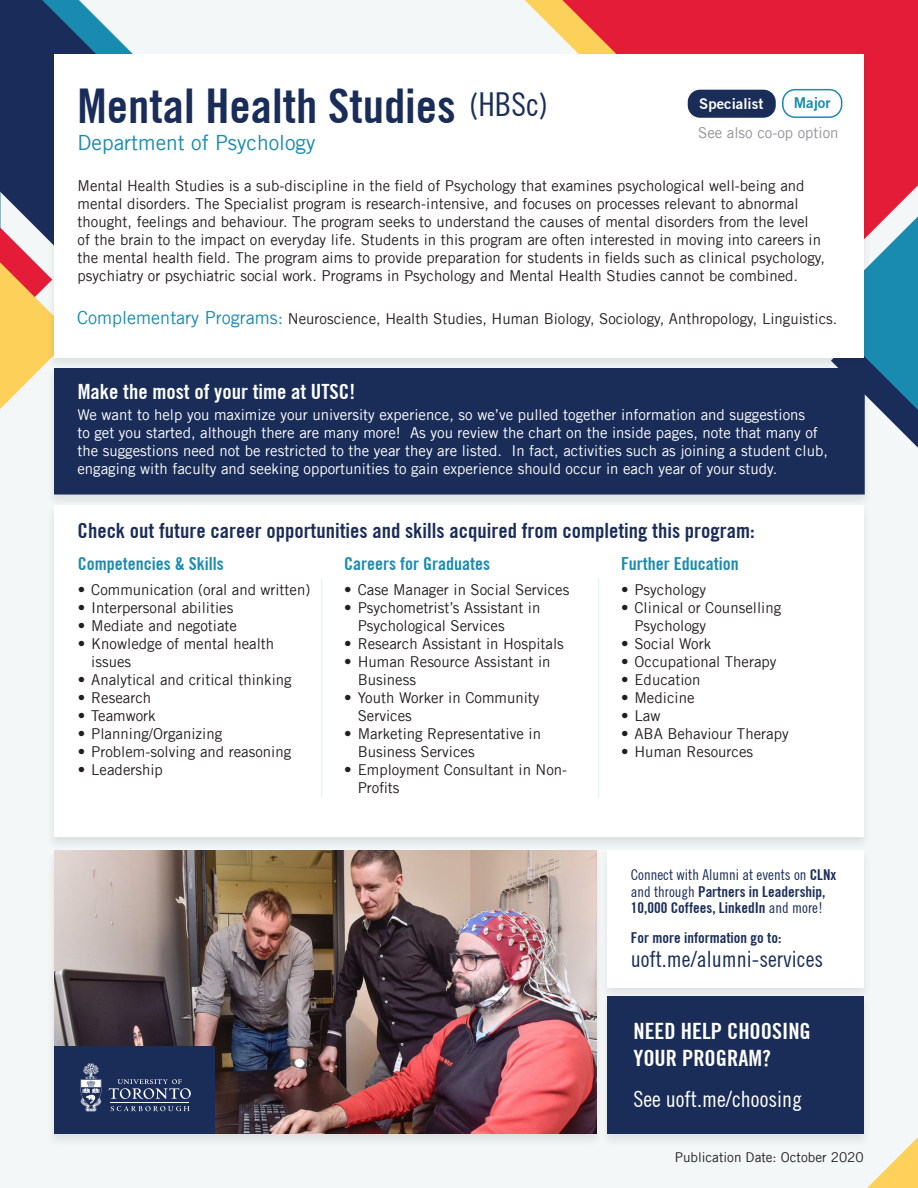
<style>
.page{position:relative;width:918px;height:1188px;background:#f3f7f7}
.page>*{position:absolute;margin:0;border:0;box-sizing:border-box;transform-origin:0 0}
.t1{font:700 condensed 48px "Trade Gothic No.20";color:#1a2d59}
.t2{font:700 condensed 22.5px/27px "Trade Gothic No.20";color:#fff}
.t3{font:condensed 22.5px "Trade Gothic No.18";color:#1a2d59}
.t4{font:condensed 22.5px "Trade Gothic No.18";color:#fff}
.t5{font:700 condensed 21px "Trade Gothic No.20";color:#1a2d59}
.t6{font:700 condensed 21px "Trade Gothic No.20";color:#fff}
.t7{font:21px "Trade Gothic LT";color:#1a8bb0}
.t8{font:700 condensed 18px "Trade Gothic No.20";color:#1a8bb0}
.t9{font:15px/18px "Trade Gothic LT";color:#231f20}
.t10{font:15px/18px "Trade Gothic LT";color:#fff}
.t11{font:700 condensed 15px/16.5px "Trade Gothic No.20";color:#1a2d59}
.t12{font:15px "Trade Gothic LT";color:#919396}
.t13{font:700 15px "Trade Gothic No.2";color:#fff}
.t14{font:700 15px "Trade Gothic No.2";color:#1a8bb0}
.t15{font:13.5px "Trade Gothic LT";color:#231f20}
.s1{font-size:18px;color:#1a8bb0}
.s2{font-family:"Trade Gothic No.18";font-weight:400}
</style>
<div class="page">
<svg style="left:872px;top:270px;width:46px;height:178px"></svg>
<svg style="left:0;top:255px;width:46px;height:154px"></svg>
<svg style="left:562px;top:0;width:356px;height:270px;fill:#e41c38"></svg>
<svg style="left:0;top:0;width:131px;height:255px;fill:#1a2d5a"></svg>
<div style="left:46px;top:848px;width:558px;height:300px;background:#231f20;opacity:.1"></div>
<img style="left:54px;top:851px;width:542px;height:283px">
<div style="left:46px;top:366px;width:826px;height:142px;background:#e5e9e9"></div>
<div style="left:54px;top:369px;width:811px;height:126px;background:#1a2d59;border:2px solid #1a2d59"></div>
<svg style="left:867px;top:1137px;width:51px;height:51px"></svg>
<div style="left:46px;top:52px;width:826px;height:319px;background:#231f20;opacity:.1"></div>
<div style="left:54px;top:54px;width:810px;height:303px;background:#fff"></div>
<div style="left:600px;top:995px;width:272px;height:152px;background:#231f20;opacity:.1"></div>
<div style="left:608px;top:997px;width:256px;height:137px;background:#1a2d59"></div>
<div style="left:600px;top:848px;width:271px;height:153px;background:#231f20;opacity:.1"></div>
<div style="left:608px;top:850px;width:256px;height:138px;background:#fff"></div>
<div style="left:46px;top:503px;width:825px;height:348px;background:#231f20;opacity:.1"></div>
<div style="left:54px;top:505px;width:810px;height:332px;background:#fff"></div>
<hr style="left:321px;top:578px;width:1px;height:220px;background:#1a8bb0">
<hr style="left:598px;top:578px;width:1px;height:220px;background:#1a8bb0">
<div style="left:54px;top:368px;width:810px;height:35px;background:#1a2d59"></div>
<div style="left:54px;top:1047px;width:161px;height:87px;background:#1a2d59"></div>
<svg style="left:81px;top:1063px;width:20px;height:49px"></svg>
<hr style="left:111px;top:1102px;width:78px;height:1px;background:#fff">
<svg style="left:108px;top:1079px;width:83px;height:20px"></svg>
<svg style="left:111px;top:1106px;width:78px;height:5px"></svg>
<div style="left:782px;top:89px;width:60px;height:29px;border:2px solid #1a8bb0;border-radius:12px"></div>
<div style="left:688px;top:90px;width:88px;height:28px;background:#1a2d59;border-radius:12px"></div>
<p class="t1" style="left:78px;top:77px;width:472px">Mental Health Studies <sup>(HBSc)</sup></p>
<p class="t7" style="left:78px;top:130px;width:239px">Department of Psychology</p>
<p class="t9" style="left:78px;top:176px;width:749px">Mental Health Studies is a sub-discipline in the field of Psychology that examines psychological well-being and mental disorders. The Specialist program is research-intensive, and focuses on processes relevant to abnormal thought, feelings and behaviour. The program seeks to understand the causes of mental disorders from the level<br>of the brain to the impact on everyday life. Students in this program are often interested in moving into careers in the mental health field. The program aims to provide preparation for students in fields such as clinical psychology, psychiatry or psychiatric social work. Programs in Psychology and Mental Health Studies cannot be combined.</p>
<p class="t13" style="left:699px;top:94px;width:66px">Specialist</p>
<p class="t14" style="left:794px;top:93px;width:38px">Major</p>
<p class="t12" style="left:698px;top:124px;width:142px">See also co-op option</p>
<p class="t9" style="left:77px;top:309px;width:762px"><span class="s1">Complementary Programs:</span> Neuroscience, Health Studies, Human Biology, Sociology, Anthropology, Linguistics.</p>
<p class="t6" style="left:78px;top:379px;width:279px">Make the most of your time at UTSC!</p>
<p class="t10" style="left:77px;top:406px;width:752px">We want to help you maximize your university experience, so we’ve pulled together information and suggestions<br>to get you started, although there are many more! As you review the chart on the inside pages, note that many of the suggestions need not be restricted to the year they are listed. In fact, activities such as joining a student club, engaging with faculty and seeking opportunities to gain experience should occur in each year of your study.</p>
<p class="t5" style="left:78px;top:517px;width:679px">Check out future career opportunities and skills acquired from completing this program:</p>
<p class="t8" style="left:78px;top:553px;width:147px">Competencies &amp; Skills</p>
<p class="t9" style="left:78px;top:581px;width:234px">• Communication (oral and written)</p>
<p class="t9" style="left:78px;top:599px;width:157px">• Interpersonal abilities</p>
<p class="t9" style="left:78px;top:617px;width:161px">• Mediate and negotiate</p>
<p class="t9" style="left:91px;top:635px;width:184px;text-indent:-14px">• Knowledge of mental health issues</p>
<p class="t9" style="left:78px;top:671px;width:215px">• Analytical and critical thinking</p>
<p class="t9" style="left:78px;top:689px;width:75px">• Research</p>
<p class="t9" style="left:78px;top:707px;width:79px">• Teamwork</p>
<p class="t9" style="left:78px;top:725px;width:146px">• Planning/Organizing</p>
<p class="t9" style="left:78px;top:743px;width:215px">• Problem-solving and reasoning</p>
<p class="t9" style="left:78px;top:761px;width:87px">• Leadership</p>
<p class="t8" style="left:344px;top:553px;width:147px">Careers for Graduates</p>
<p class="t9" style="left:344px;top:581px;width:227px">• Case Manager in Social Services</p>
<p class="t9" style="left:358px;top:599px;width:184px;text-indent:-14px">• Psychometrist’s Assistant in<br>Psychological Services</p>
<p class="t9" style="left:344px;top:635px;width:221px">• Research Assistant in Hospitals</p>
<p class="t9" style="left:358px;top:653px;width:194px;text-indent:-14px">• Human Resource Assistant in<br>Business</p>
<p class="t9" style="left:358px;top:689px;width:183px;text-indent:-14px">• Youth Worker in Community<br>Services</p>
<p class="t9" style="left:358px;top:725px;width:185px;text-indent:-14px">• Marketing Representative in<br>Business Services</p>
<p class="t9" style="left:358px;top:761px;width:211px;text-indent:-14px">• Employment Consultant in Non-<br>Profits</p>
<p class="t8" style="left:621px;top:553px;width:119px">Further Education</p>
<p class="t9" style="left:621px;top:581px;width:87px">• Psychology</p>
<p class="t9" style="left:634px;top:599px;width:148px;text-indent:-14px">• Clinical or Counselling<br>Psychology</p>
<p class="t9" style="left:621px;top:635px;width:92px">• Social Work</p>
<p class="t9" style="left:621px;top:653px;width:157px">• Occupational Therapy</p>
<p class="t9" style="left:621px;top:671px;width:81px">• Education</p>
<p class="t9" style="left:621px;top:689px;width:75px">• Medicine</p>
<p class="t9" style="left:621px;top:707px;width:41px">• Law</p>
<p class="t9" style="left:621px;top:725px;width:169px">• ABA Behaviour Therapy</p>
<p class="t9" style="left:621px;top:743px;width:134px">• Human Resources</p>
<p class="t11" style="left:631px;top:866px;width:207px"><span class="s2">Connect with Alumni at events on</span> CLNx <span class="s2">and through</span> Partners in Leadership,<br>10,000 Coffees, LinkedIn <span class="s2">and more!</span></p>
<p class="t11" style="left:631px;top:929px;width:152px">For more information go to:</p>
<p class="t3" style="left:631px;top:946px;width:194px">uoft.me/alumni-services</p>
<p class="t2" style="left:633px;top:1018px;width:179px">NEED HELP CHOOSING<br>YOUR PROGRAM?</p>
<p class="t4" style="left:633px;top:1085px;width:170px">See uoft.me/choosing</p>
<p class="t15" style="left:675px;top:1149px;width:190px">Publication Date: October 2020</p>
</div>
